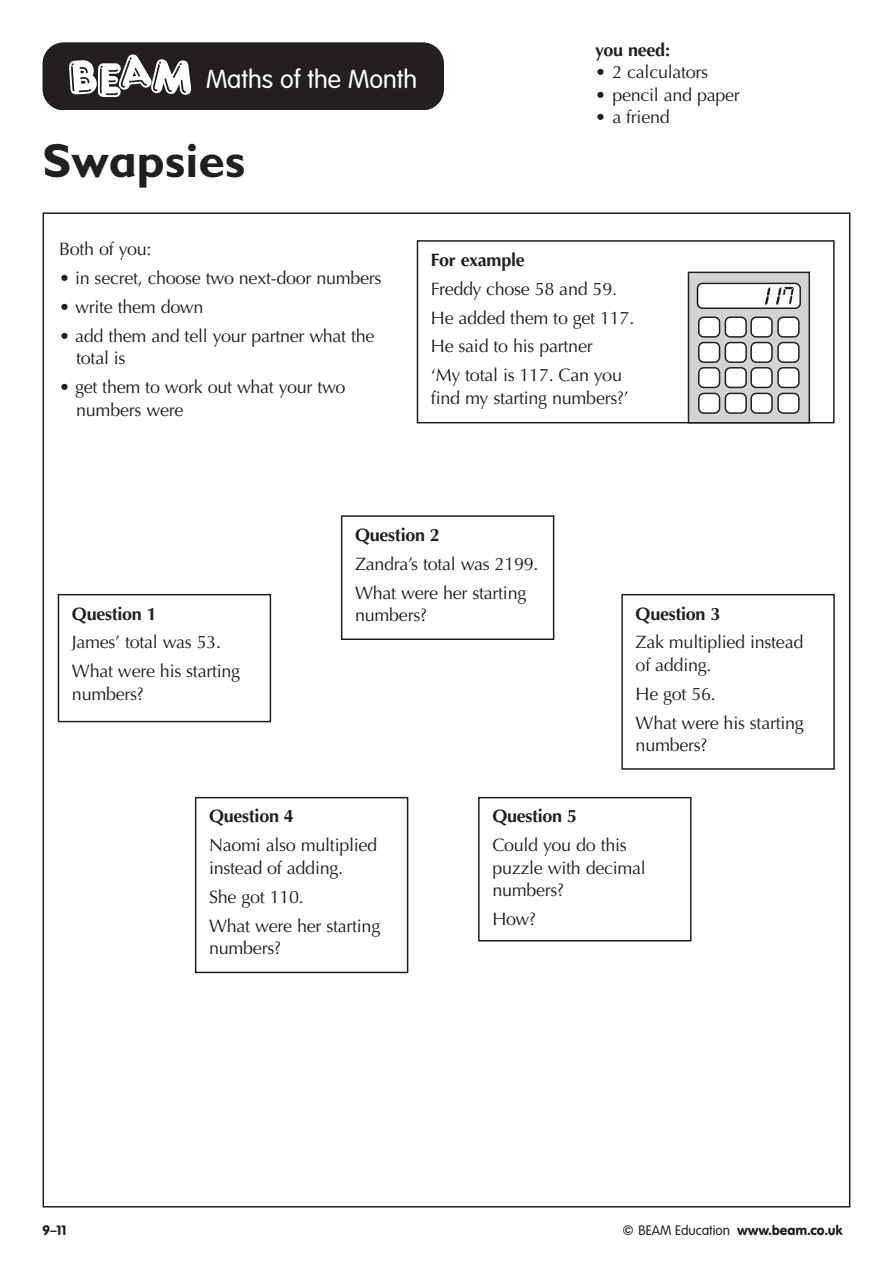
<style>
.page{position:relative;width:893px;height:1263px;background:#fff}
.page>*{position:absolute;margin:0;border:0;box-sizing:border-box;transform-origin:0 0}
.t1{font:700 48px "Gill Infant";color:#231f20}
.t2{font:300 25.5px "VAG Rounded LT";color:#fff}
.t3{font:18px/29px "Optima";letter-spacing:-.015em;color:#231f20}
.t4{font:700 18px "Optima";letter-spacing:-.015em;color:#231f20}
.t5{font:13.5px "VAG Rounded BT";color:#231f20}
.s1{font-weight:700}
.s2{font-family:"VAG Rounded LT";font-weight:300}
</style>
<div class="page">
<div style="left:43px;top:42px;width:401px;height:68px;background:#231f20;border-radius:21px"></div>
<svg style="left:69px;top:54px;width:122px;height:43px"></svg>
<div style="left:417px;top:240px;width:418px;height:183px;border:2px solid #231f20"></div>
<div style="left:58px;top:594px;width:213px;height:128px;border:2px solid #231f20"></div>
<div style="left:341px;top:515px;width:213px;height:125px;border:2px solid #231f20"></div>
<div style="left:621px;top:594px;width:214px;height:176px;border:2px solid #231f20"></div>
<div style="left:195px;top:797px;width:213px;height:176px;border:2px solid #231f20"></div>
<div style="left:478px;top:797px;width:213px;height:144px;border:2px solid #231f20"></div>
<div style="left:688px;top:272px;width:121px;height:151px;background:#d1d3d4"></div>
<div style="left:688px;top:272px;width:122px;height:151px;border:2px solid #231f20"></div>
<svg style="left:698px;top:316px;width:102px;height:98px"></svg>
<svg style="left:697px;top:283px;width:104px;height:26px"></svg>
<p class="t2" style="left:206px;top:70px;width:213px">Maths of the Month</p>
<p class="t1" style="left:43px;top:143px;width:204px">Swapsies</p>
<p class="t4" style="left:595px;top:42px;width:76px">you need:</p>
<p class="t3" style="left:595px;top:60px;width:114px">• 2 calculators</p>
<p class="t3" style="left:595px;top:82px;width:146px">• pencil and paper</p>
<p class="t3" style="left:595px;top:105px;width:76px">• a friend</p>
<p class="t3" style="left:59px;top:236px;width:94px">Both of you:</p>
<p class="t3" style="left:59px;top:265px;width:324px">• in secret, choose two next-door numbers</p>
<p class="t3" style="left:59px;top:294px;width:146px">• write them down</p>
<p class="t3" style="left:76px;top:326px;width:300px;line-height:22.5px;text-indent:-17px">• add them and tell your partner what the total is</p>
<p class="t3" style="left:76px;top:378px;width:271px;line-height:22.5px;text-indent:-17px">• get them to work out what your two numbers were</p>
<p class="t3" style="left:431px;top:247px;width:205px"><span class="s1">For example<br></span>Freddy chose 58 and 59.<br>He added them to get 117.<br>He said to his partner<br>‘My total is 117. Can you</p>
<p class="t3" style="left:431px;top:385px;width:199px">find my starting numbers?’</p>
<p class="t3" style="left:72px;top:601px;width:170px"><span class="s1">Question 1<br></span>James’ total was 53.<br>What were his starting</p>
<p class="t3" style="left:72px;top:681px;width:73px">numbers?</p>
<p class="t3" style="left:355px;top:522px;width:185px"><span class="s1">Question 2<br></span>Zandra’s total was 2199.<br>What were her starting</p>
<p class="t3" style="left:355px;top:602px;width:73px">numbers?</p>
<p class="t3" style="left:636px;top:601px;width:169px"><span class="s1">Question 3<br></span>Zak multiplied instead</p>
<p class="t3" style="left:636px;top:652px;width:170px">of adding.<br>He got 56.<br>What were his starting</p>
<p class="t3" style="left:636px;top:732px;width:73px">numbers?</p>
<p class="t3" style="left:209px;top:804px;width:170px"><span class="s1">Question 4<br></span>Naomi also multiplied</p>
<p class="t3" style="left:209px;top:855px;width:173px">instead of adding.<br>She got 110.<br>What were her starting</p>
<p class="t3" style="left:209px;top:935px;width:73px">numbers?</p>
<p class="t3" style="left:492px;top:804px;width:136px"><span class="s1">Question 5<br></span>Could you do this</p>
<p class="t3" style="left:492px;top:858px;width:155px;line-height:22.5px">puzzle with decimal numbers?</p>
<p class="t3" style="left:492px;top:906px;width:45px">How?</p>
<p class="t5" style="left:43px;top:1225px;width:25px">9–11</p>
<p class="t5" style="left:622px;top:1225px;width:222px">© <span class="s2">BEAM Education</span> www.beam.co.uk</p>
</div>
